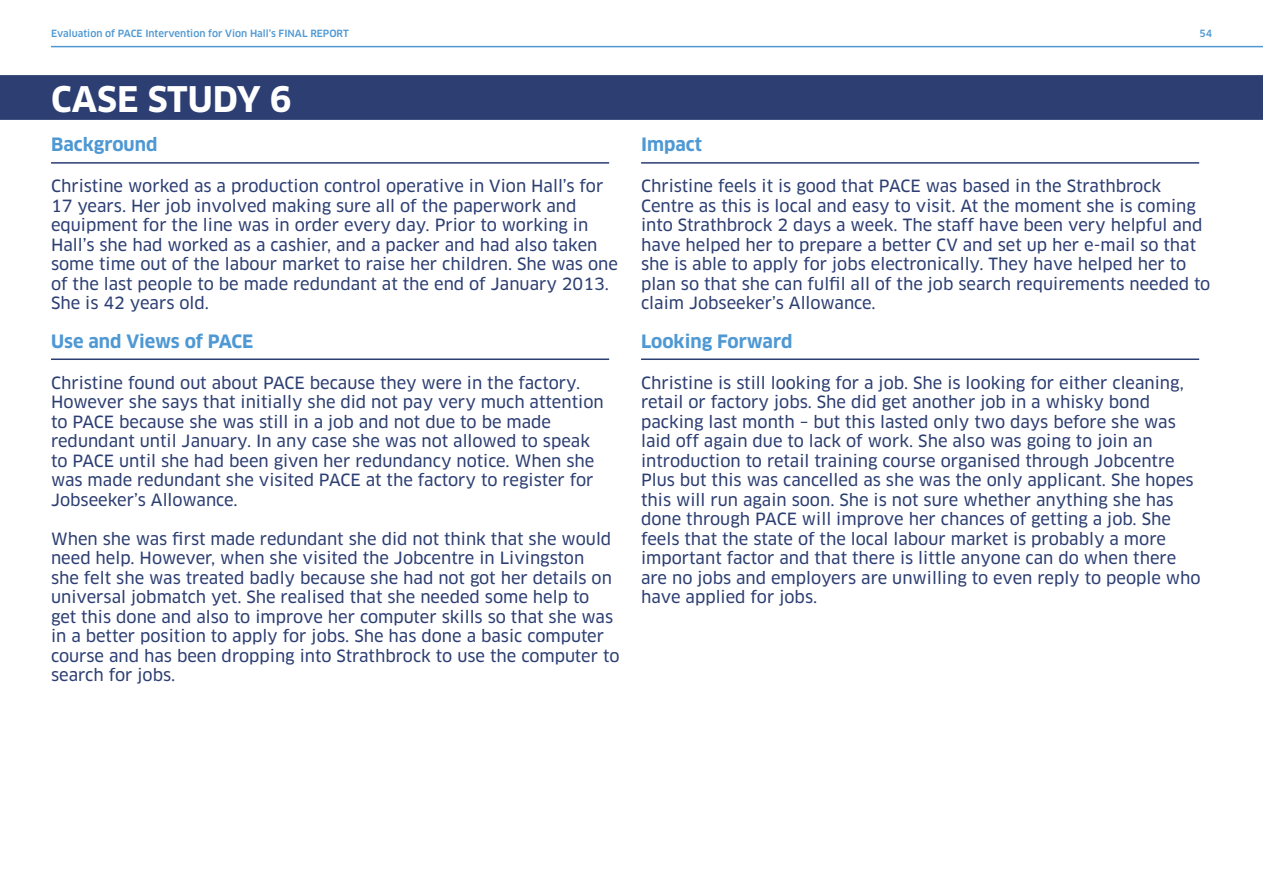
<style>
.page{position:relative;width:1263px;height:893px;background:#fff}
.page>*{position:absolute;margin:0;border:0;box-sizing:border-box;transform-origin:0 0}
.t1{font:700 34.5px "Clan";color:#fff}
.t2{font:700 18px "Clan";color:#4e98d3}
.t3{font:16.5px/19.5px "Clan News";color:#2c3e72}
.t4{font:500 9.75px "Clan";color:#4e98d3}
</style>
<div class="page">
<hr style="left:51px;top:46px;width:1212px;height:1px;background:#4e98d3">
<div style="left:0;top:75px;width:1263px;height:45px;background:#2c3e72"></div>
<hr style="left:51px;top:162px;width:558px;height:2px;background:#2c3e72">
<hr style="left:51px;top:358px;width:558px;height:2px;background:#2c3e72">
<hr style="left:641px;top:162px;width:558px;height:2px;background:#2c3e72">
<hr style="left:641px;top:358px;width:558px;height:2px;background:#2c3e72">
<p class="t4" style="left:51px;top:28px;width:299px">Evaluation of PACE Intervention for Vion Hall’s FINAL REPORT</p>
<p class="t4" style="left:1199px;top:28px;width:14px">54</p>
<h1 class="t1" style="left:51px;top:78px;width:23px">case</h1>
<h1 class="t1" style="left:148px;top:78px;width:23px">stud</h1>
<h1 class="t1" style="left:237px;top:78px;width:57px">y 6</h1>
<p class="t2" style="left:51px;top:134px;width:108px">Background</p>
<p class="t3" style="left:51px;top:177px;width:568px">Christine worked as a production control operative in Vion Hall’s for 17 years. Her job involved making sure all of the paperwork and equipment for the line was in order every day. Prior to working in Hall’s she had worked as a cashier, and a packer and had also taken some time out of the labour market to raise her children. She was one of the last people to be made redundant at the end of January 2013.<br>She is 42 years old.</p>
<p class="t2" style="left:51px;top:330px;width:204px">Use and Views of PACE</p>
<p class="t3" style="left:51px;top:373px;width:554px">Christine found out about PACE because they were in the factory.<br>However she says that initially she did not pay very much attention to PACE because she was still in a job and not due to be made redundant until January. In any case she was not allowed to speak to PACE until she had been given her redundancy notice. When she was made redundant she visited PACE at the factory to register for Jobseeker’s Allowance.</p>
<p class="t3" style="left:51px;top:529px;width:570px">When she was first made redundant she did not think that she would need help. However, when she visited the Jobcentre in Livingston<br>she felt she was treated badly because she had not got her details on universal jobmatch yet. She realised that she needed some help to<br>get this done and also to improve her computer skills so that she was in a better position to apply for jobs. She has done a basic computer course and has been dropping into Strathbrock to use the computer to search for jobs.</p>
<p class="t2" style="left:641px;top:134px;width:62px">Impact</p>
<p class="t3" style="left:641px;top:177px;width:571px">Christine feels it is good that PACE was based in the Strathbrock Centre as this is local and easy to visit. At the moment she is coming into Strathbrock 2 days a week. The staff have been very helpful and have helped her to prepare a better CV and set up her e-mail so that she is able to apply for jobs electronically. They have helped her to plan so that she can fulfil all of the job search requirements needed to claim Jobseeker’s Allowance.</p>
<p class="t2" style="left:641px;top:330px;width:153px">Looking Forward</p>
<p class="t3" style="left:641px;top:373px;width:561px">Christine is still looking for a job. She is looking for either cleaning, retail or factory jobs. She did get another job in a whisky bond packing last month – but this lasted only two days before she was laid off again due to lack of work. She also was going to join an introduction to retail training course organised through Jobcentre Plus but this was cancelled as she was the only applicant. She hopes this will run again soon. She is not sure whether anything she has done through PACE will improve her chances of getting a job. She feels that the state of the local labour market is probably a more important factor and that there is little anyone can do when there are no jobs and employers are unwilling to even reply to people who have applied for jobs.</p>
</div>
